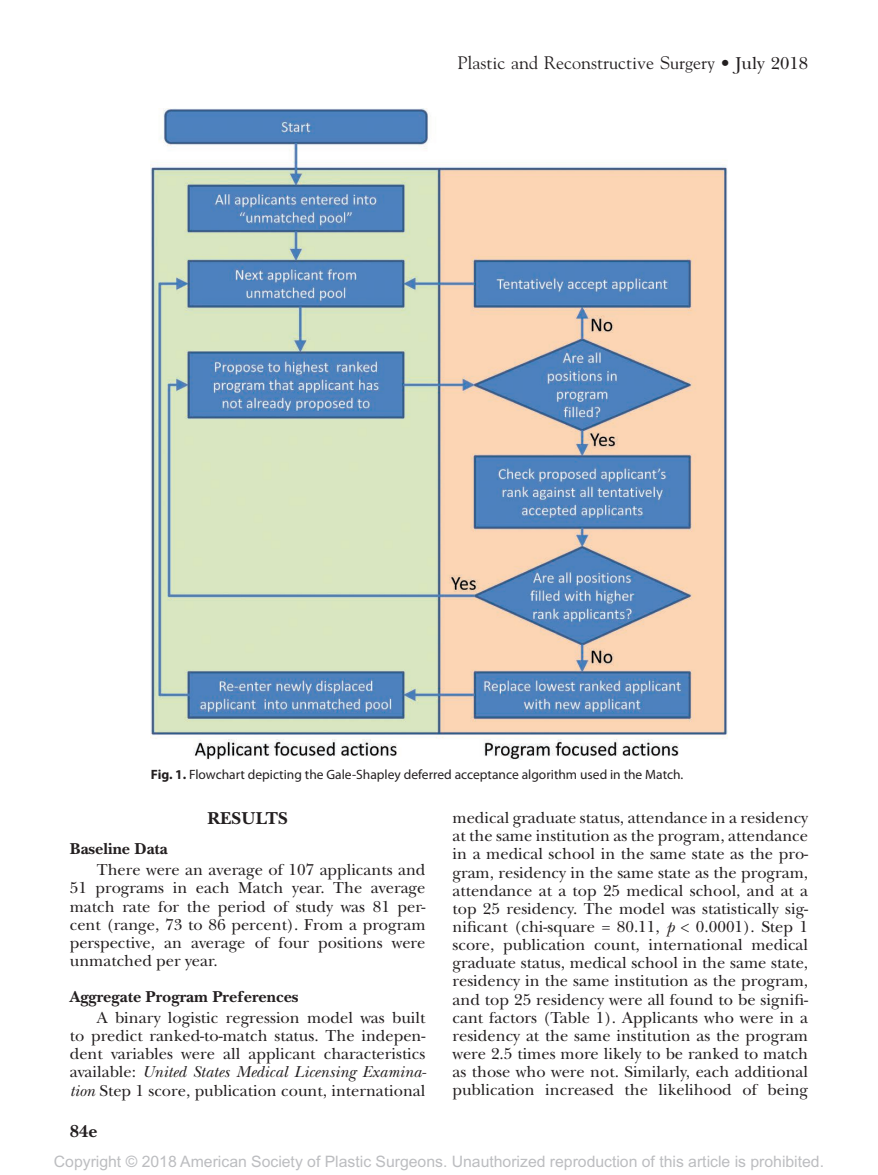
<style>
.page{position:relative;width:878px;height:1175px;background:#fff}
.page>*{position:absolute;margin:0;border:0;box-sizing:border-box;transform-origin:0 0}
.t1{font:18px "Goudy";color:#231f20}
.t2{font:700 18px "New Baskerville";letter-spacing:.01em;color:#231f20}
.t3{font:16.5px/18.1px "New Baskerville";color:#231f20;text-align:justify}
.t4{font:700 16.5px "New Baskerville";color:#231f20}
.t5{font:15.75px "Arial MT Std";color:#bcbdc0}
.t6{font:13.5px "Myriad Pro";color:#231f20}
.s1{font-family:"New Baskerville"}
.s2{font-weight:700}
.s3{font-style:italic}
</style>
<div class="page">
<img style="left:151px;top:108px;width:576px;height:652px">
<p class="t1" style="left:457px;top:52px;width:352px">Plastic and Reconstructive Surgery <span class="s1">• July 2018</span></p>
<p class="t6" style="left:151px;top:766px;width:534px"><span class="s2">Fig. 1.</span> Flowchart depicting the Gale-Shapley deferred acceptance algorithm used in the Match.</p>
<p class="t2" style="left:207px;top:807px;width:82px">RESULTS</p>
<p class="t4" style="left:70px;top:839px;width:100px">Baseline Data</p>
<p class="t3" style="left:70px;top:861px;width:357px;text-indent:27px">There were an average of 107 applicants and 51 programs in each Match year. The average match rate for the period of study was 81 per&shy;cent (range, 73 to 86 percent). From a program perspective, an average of four positions were unmatched per year.</p>
<p class="t4" style="left:70px;top:987px;width:230px">Aggregate Program Preferences</p>
<p class="t3" style="left:70px;top:1008px;width:358px;text-indent:27px">A binary logistic regression model was built to predict ranked-to-match status. The indepen&shy;dent variables were all applicant characteristics available: <span class="s3">United States Medical Licensing Examina&shy;tion</span> Step 1 score, publication count, international</p>
<p class="t2" style="left:70px;top:1120px;width:29px">84e</p>
<p class="t3" style="left:452px;top:808px;width:357px">medical graduate status, attendance in a residency at the same institution as the program, attendance in a medical school in the same state as the pro&shy;gram, residency in the same state as the program, attendance at a top 25 medical school, and at a top 25 residency. The model was statistically sig&shy;nificant (chi-square = 80.11, <span class="s3">p</span> &lt; 0.0001). Step 1 score, publication count, international medical graduate status, medical school in the same state, residency in the same institution as the program, and top 25 residency were all found to be signifi&shy;cant factors (Table 1). Applicants who were in a residency at the same institution as the program were 2.5 times more likely to be ranked to match as those who were not. Similarly, each additional publication increased the likelihood of being</p>
<p class="t5" style="left:54px;top:1152px;width:771px">Copyright © 2018 American Society of Plastic Surgeons. Unauthorized reproduction of this article is prohibited.</p>
</div>
